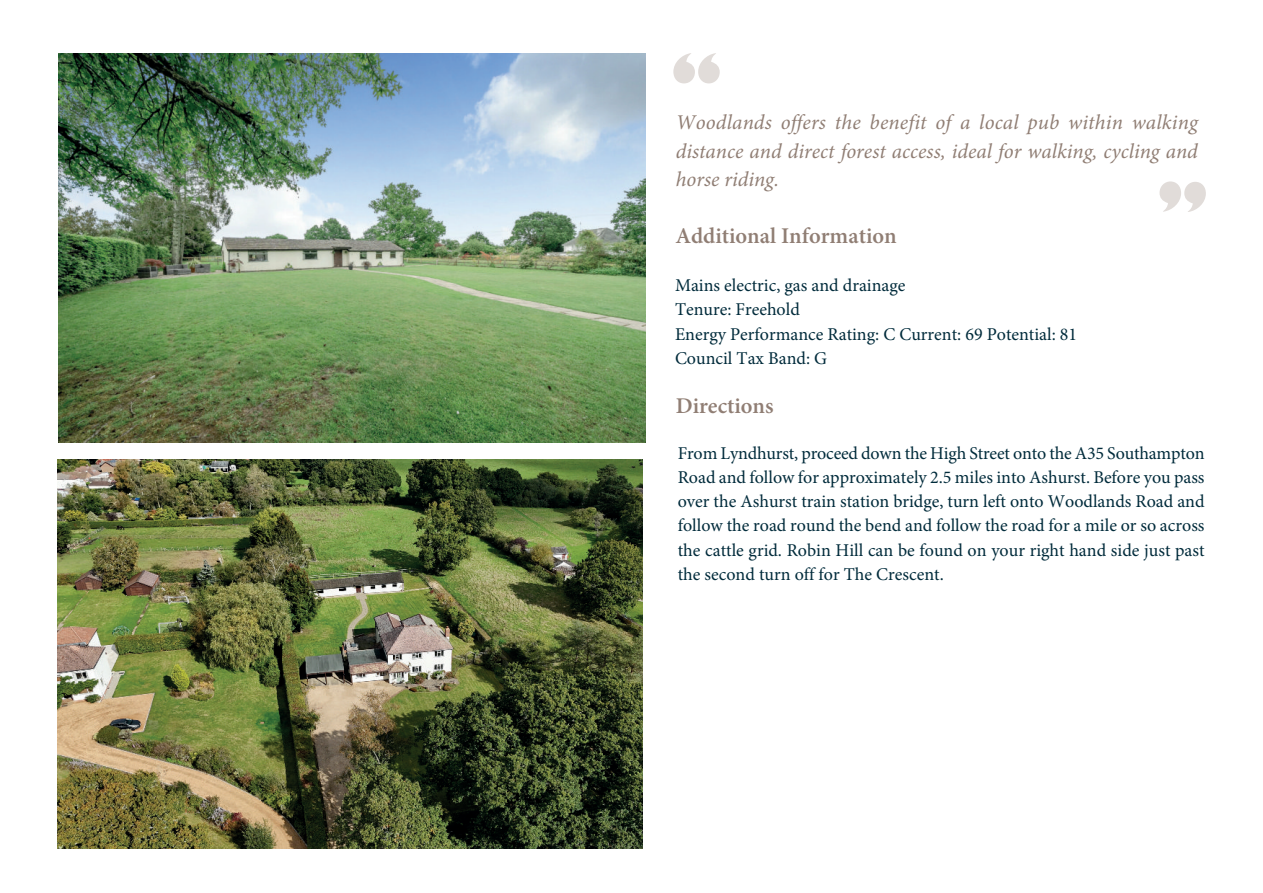
<style>
.page{position:relative;width:1263px;height:893px;background:#fff}
.page>*{position:absolute;margin:0;border:0;box-sizing:border-box;transform-origin:0 0}
.t1{font:600 22.5px "Minion Pro";color:#907e74}
.t2{font:italic 21px/28.7px "Minion Pro";color:#907e74;text-align:justify}
.t3{font:18px/24.3px "Minion Pro";color:#002b3b}
</style>
<div class="page">
<img style="left:59px;top:53px;width:586px;height:390px">
<svg style="left:673px;top:53px;width:47px;height:30px"></svg>
<svg style="left:1159px;top:181px;width:47px;height:31px"></svg>
<img style="left:58px;top:459px;width:585px;height:389px">
<p class="t2" style="left:676px;top:110px;width:524px">Woodlands offers the benefit of a local pub within walking distance and direct forest access, ideal for walking, cycling and horse riding.</p>
<p class="t1" style="left:675px;top:227px;width:223px">Additional Information</p>
<p class="t3" style="left:675px;top:275px;width:404px">Mains electric, gas and drainage<br>Tenure: Freehold<br>Energy Performance Rating: C Current: 69 Potential: 81<br>Council Tax Band: G</p>
<p class="t1" style="left:676px;top:396px;width:99px">Directions</p>
<p class="t3" style="left:678px;top:442px;width:528px;text-align:justify">From Lyndhurst, proceed down the High Street onto the A35 Southampton Road and follow for approximately 2.5 miles into Ashurst. Before you pass over the Ashurst train station bridge, turn left onto Woodlands Road and follow the road round the bend and follow the road for a mile or so across the cattle grid. Robin Hill can be found on your right hand side just past the second turn off for The Crescent.</p>
</div>
